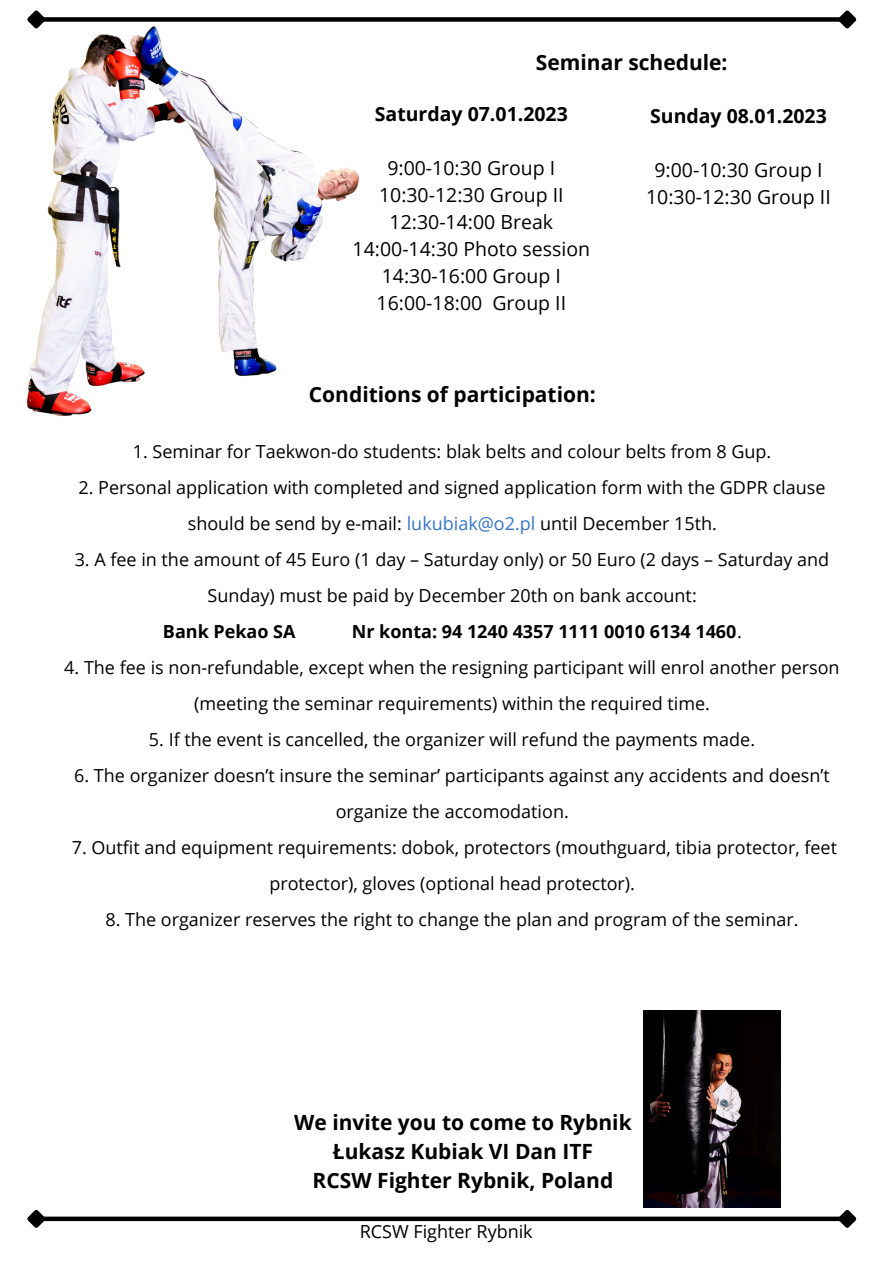
<style>
.page{position:relative;width:893px;height:1264px;background:#fff}
.page>*{position:absolute;margin:0;border:0;box-sizing:border-box;transform-origin:0 0}
.t1{font:700 21px/29.2px "Open Sans";color:#000;text-align:center}
.t2{font:19.5px/27px "Open Sans";color:#000;text-align:center}
.t3{font:700 19.5px "Open Sans";color:#000}
.t4{font:18px/36px "Open Sans";color:#000;text-align:center}
.t5{font:700 18px "Open Sans";color:#000}
.s1{color:#3575ca}
.s2{font-weight:400}
</style>
<div class="page">
<img style="left:26px;top:26px;width:334px;height:390px">
<div style="left:42px;top:1216px;width:799px;height:5px;background:#000"></div>
<svg style="left:27px;top:1210px;width:22px;height:18px"></svg>
<svg style="left:834px;top:1210px;width:23px;height:18px"></svg>
<img style="left:644px;top:1010px;width:136px;height:197px">
<div style="left:42px;top:17px;width:799px;height:5px;background:#000"></div>
<svg style="left:26px;top:10px;width:23px;height:23px"></svg>
<svg style="left:834px;top:10px;width:23px;height:19px"></svg>
<p class="t1" style="left:536px;top:47px;width:193px">Seminar schedule:</p>
<p class="t3" style="left:375px;top:100px;width:194px">Saturday 07.01.2023</p>
<p class="t2" style="left:352px;top:154px;width:239px">9:00-10:30 Group I<br>10:30-12:30 Group II<br>12:30-14:00 Break<br>14:00-14:30 Photo session<br>14:30-16:00 Group I<br>16:00-18:00 Group II</p>
<p class="t3" style="left:650px;top:102px;width:178px">Sunday 08.01.2023</p>
<p class="t2" style="left:646px;top:155px;width:186px">9:00-10:30 Group I<br>10:30-12:30 Group II</p>
<p class="t1" style="left:309px;top:379px;width:288px">Conditions of participation:</p>
<p class="t4" style="left:133px;top:433px;width:640px">1. Seminar for Taekwon-do students: blak belts and colour belts from 8 Gup.</p>
<p class="t4" style="left:78px;top:469px;width:748px">2. Personal application with completed and signed application form with the GDPR clause should be send by e-mail: <span class="s1">lukubiak@o2.pl</span> until December 15th.</p>
<p class="t4" style="left:75px;top:541px;width:756px">3. A fee in the amount of 45 Euro (1 day – Saturday only) or 50 Euro (2 days – Saturday and<br>Sunday) must be paid by December 20th on bank account:</p>
<p class="t5" style="left:163px;top:619px;width:134px">Bank Pekao SA</p>
<p class="t5" style="left:352px;top:619px;width:391px">Nr konta: 94 1240 4357 1111 0010 6134 1460<span class="s2">.</span></p>
<p class="t4" style="left:64px;top:649px;width:776px">4. The fee is non-refundable, except when the resigning participant will enrol another person (meeting the seminar requirements) within the required time.</p>
<p class="t4" style="left:149px;top:721px;width:607px">5. If the event is cancelled, the organizer will refund the payments made.</p>
<p class="t4" style="left:74px;top:757px;width:757px">6. The organizer doesn’t insure the seminar’ participants against any accidents and doesn’t organize the accomodation.</p>
<p class="t4" style="left:72px;top:829px;width:766px">7. Outfit and equipment requirements: dobok, protectors (mouthguard, tibia protector, feet protector), gloves (optional head protector).</p>
<p class="t4" style="left:105px;top:901px;width:694px">8. The organizer reserves the right to change the plan and program of the seminar.</p>
<p class="t1" style="left:294px;top:1106px;width:339px">We invite you to come to Rybnik<br>Łukasz Kubiak VI Dan ITF<br>RCSW Fighter Rybnik, Poland</p>
<p class="t4" style="left:360px;top:1213px;width:174px">RCSW Fighter Rybnik</p>
</div>
